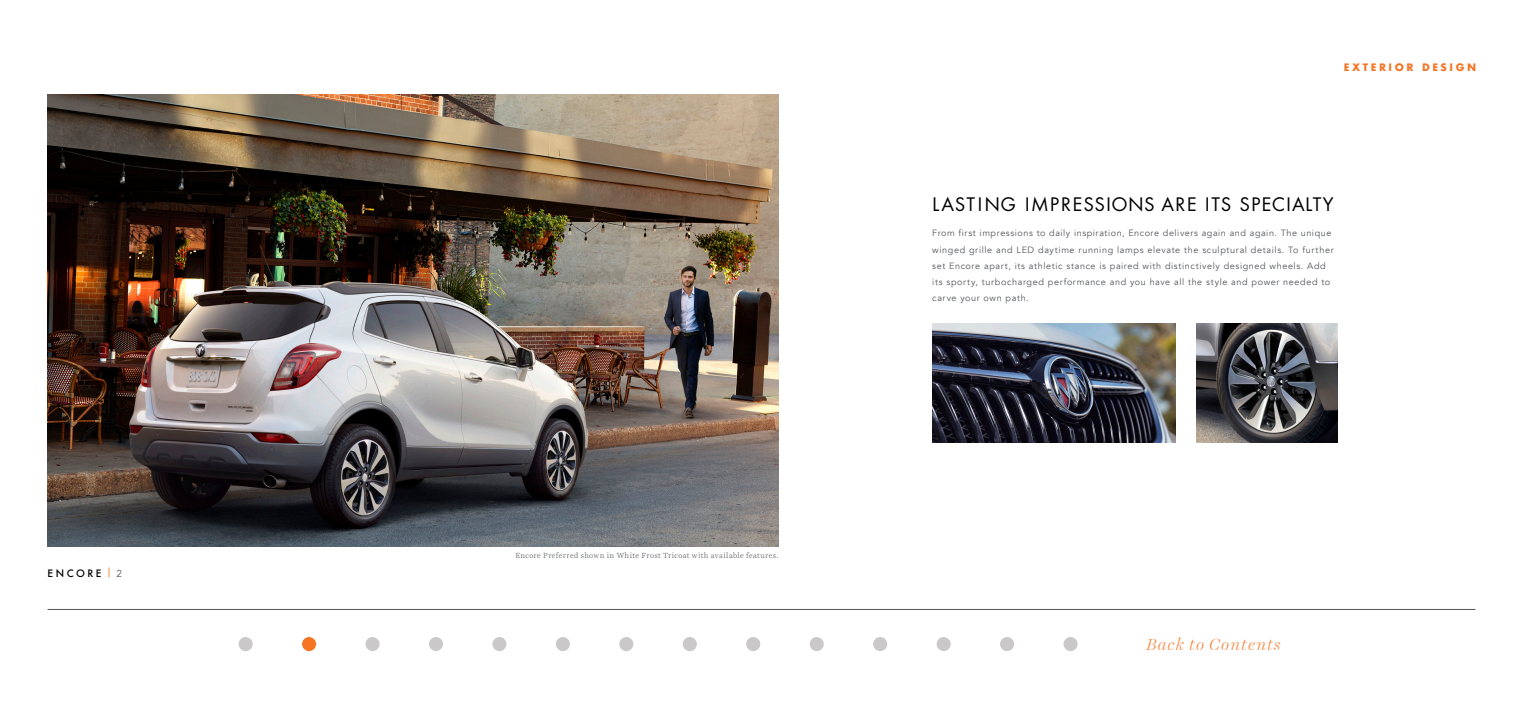
<style>
.page{position:relative;width:1523px;height:704px;background:#fff}
.page>*{position:absolute;margin:0;border:0;box-sizing:border-box;transform-origin:0 0}
.Headline{font:18.12px "Buick Futura ND";letter-spacing:.055em;color:#000}
.t1{font:italic 300 16.25px "Harriet Display";letter-spacing:.07em;color:#f57523}
.PAGE_ID{font:700 10px "Futura";letter-spacing:.255em;color:#f57523}
.t2{font:500 9.94px "Buick Futura ND";letter-spacing:.25em;color:#000}
.Body_Copy_-_9_16{font:9.06px/16.1px "Avenir";letter-spacing:.065em;color:#54555a}
.photo_caption{font:300 7.5px "Harriet Text";letter-spacing:.045em;color:#54555a}
.s1{font-family:"Avenir";font-weight:400;color:#54555a}
</style>
<div class="page">
<div style="left:1063px;top:636px;width:14px;height:14px;background:#cac8c8;border-radius:50%"></div>
<div style="left:239px;top:636px;width:14px;height:14px;background:#cac8c8;border-radius:50%"></div>
<div style="left:365px;top:636px;width:14px;height:14px;background:#cac8c8;border-radius:50%"></div>
<div style="left:746px;top:636px;width:14px;height:14px;background:#cac8c8;border-radius:50%"></div>
<div style="left:556px;top:636px;width:14px;height:14px;background:#cac8c8;border-radius:50%"></div>
<div style="left:936px;top:636px;width:14px;height:14px;background:#cac8c8;border-radius:50%"></div>
<div style="left:1000px;top:636px;width:14px;height:14px;background:#cac8c8;border-radius:50%"></div>
<div style="left:302px;top:636px;width:14px;height:14px;background:#f57523;border-radius:50%"></div>
<div style="left:683px;top:636px;width:14px;height:14px;background:#cac8c8;border-radius:50%"></div>
<div style="left:492px;top:636px;width:14px;height:14px;background:#cac8c8;border-radius:50%"></div>
<div style="left:873px;top:636px;width:14px;height:14px;background:#cac8c8;border-radius:50%"></div>
<div style="left:429px;top:636px;width:14px;height:14px;background:#cac8c8;border-radius:50%"></div>
<div style="left:809px;top:636px;width:15px;height:14px;background:#cac8c8;border-radius:50%"></div>
<div style="left:619px;top:636px;width:14px;height:14px;background:#cac8c8;border-radius:50%"></div>
<hr style="left:48px;top:608px;width:1427px;height:1px;background:#54555a">
<img style="left:932px;top:323px;width:243px;height:119px">
<img style="left:48px;top:95px;width:730px;height:451px">
<img style="left:1196px;top:323px;width:141px;height:119px">
<p class="t2" style="left:48px;top:566px;width:76px">ENCORE<sup>︱</sup><span class="s1">2</span></p>
<p class="photo_caption" style="left:515px;top:549px;width:265px">Encore Preferred shown in White Frost Tricoat with available features.</p>
<p class="PAGE_ID" style="left:1343px;top:60px;width:134px">EXTERIOR DESIGN</p>
<p class="Headline" style="left:932px;top:193px;width:403px">LASTING IMPRESSIONS ARE ITS SPECIALTY</p>
<p class="Body_Copy_-_9_16" style="left:932px;top:225px;width:403px">From first impressions to daily inspiration, Encore delivers again and again. The unique winged grille and LED daytime running lamps elevate the sculptural details. To further set Encore apart, its athletic stance is paired with distinctively designed wheels. Add its sporty, turbocharged performance and you have all the style and power needed to carve your own path.</p>
<h2 class="t1" style="left:1146px;top:632px;width:136px">Back to Contents</h2>
</div>
